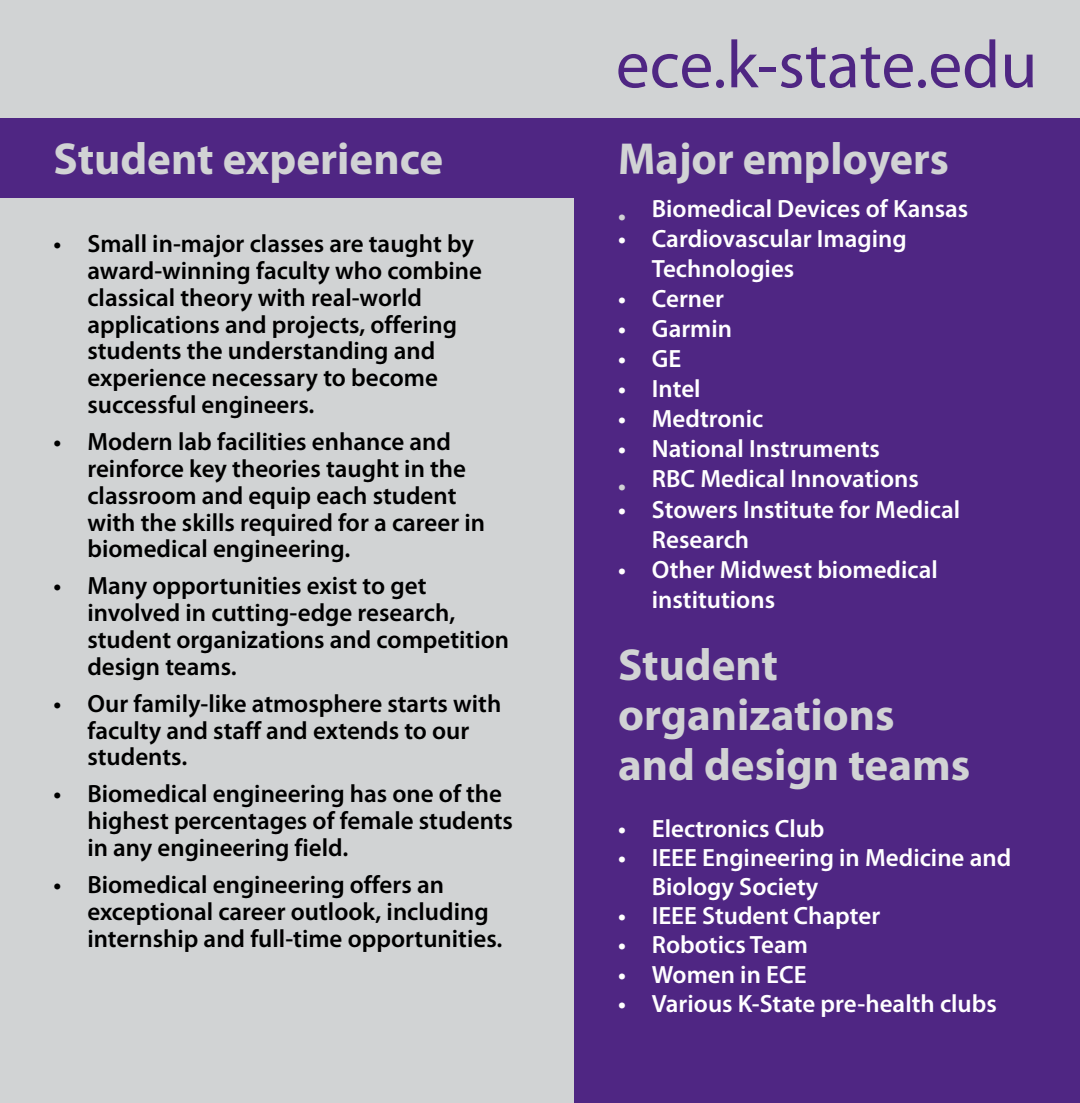
<style>
.page{position:relative;width:1080px;height:1103px;background:#fff}
.page>*{position:absolute;margin:0;border:0;box-sizing:border-box;transform-origin:0 0}
.t1{font:67.5px "Myriad Pro";color:#4f2683}
.t2{font:700 45px/50px "Myriad Pro";color:#d1d3d4}
.t3{font:600 25px/26.8px "Myriad Pro";color:#000}
.t4{font:600 25px/30px "Myriad Pro";color:#fff}
.s1{color:#d1d3d4}
</style>
<div class="page">
<div style="left:0;top:198px;width:670px;height:904px;background:#d1d3d4"></div>
<div style="left:0;top:117px;width:1080px;height:81px;background:#4f2683"></div>
<div style="left:0;top:0;width:1080px;height:117px;background:#d1d3d4"></div>
<div style="left:575px;top:124px;width:505px;height:978px;background:#4f2683"></div>
<h1 class="t1" style="left:616px;top:23px;width:423px">ece.k-state.edu</h1>
<h2 class="t2" style="left:54px;top:132px;width:391px">Student experience</h2>
<h2 class="t2" style="left:618px;top:132px;width:333px">Major employers</h2>
<p class="t3" style="left:87px;top:230px;width:396px;text-indent:-34px">• Small in-major classes are taught by award-winning faculty who combine classical theory with real-world applications and projects, offering students the understanding and experience necessary to become successful engineers.</p>
<p class="t3" style="left:87px;top:427px;width:399px;text-indent:-34px">• Modern lab facilities enhance and reinforce key theories taught in the classroom and equip each student with the skills required for a career in biomedical engineering.</p>
<p class="t3" style="left:87px;top:572px;width:423px;text-indent:-34px">• Many opportunities exist to get involved in cutting-edge research, student organizations and competition design teams.</p>
<p class="t3" style="left:87px;top:689px;width:415px;text-indent:-34px">• Our family-like atmosphere starts with faculty and staff and extends to our students.</p>
<p class="t3" style="left:87px;top:780px;width:427px;text-indent:-34px">• Biomedical engineering has one of the highest percentages of female students in any engineering field.</p>
<p class="t3" style="left:87px;top:870px;width:417px;text-indent:-34px">• Biomedical engineering offers an exceptional career outlook, including internship and full-time opportunities.</p>
<p class="t4" style="left:618px;top:193px;width:352px"><span class="s1">•</span> Biomedical Devices of Kansas</p>
<p class="t4" style="left:652px;top:223px;width:256px;text-indent:-34px">• Cardiovascular Imaging<br>Technologies</p>
<p class="t4" style="left:618px;top:283px;width:107px">• Cerner</p>
<p class="t4" style="left:618px;top:313px;width:116px">• Garmin</p>
<p class="t4" style="left:618px;top:343px;width:65px">• GE</p>
<p class="t4" style="left:618px;top:373px;width:84px">• Intel</p>
<p class="t4" style="left:618px;top:403px;width:147px">• Medtronic</p>
<p class="t4" style="left:618px;top:433px;width:263px">• National Instruments</p>
<p class="t4" style="left:618px;top:463px;width:302px"><span class="s1">•</span> RBC Medical Innovations</p>
<p class="t4" style="left:652px;top:493px;width:310px;text-indent:-34px">• Stowers Institute for Medical<br>Research</p>
<p class="t4" style="left:652px;top:553px;width:288px;text-indent:-34px">• Other Midwest biomedical institutions</p>
<h2 class="t2" style="left:618px;top:638px;width:354px">Student organizations and design teams</h2>
<p class="t4" style="left:618px;top:813px;width:208px">• Electronics Club</p>
<p class="t4" style="left:652px;top:842px;width:361px;line-height:29px;text-indent:-34px">• IEEE Engineering in Medicine and<br>Biology Society</p>
<p class="t4" style="left:618px;top:900px;width:264px">• IEEE Student Chapter</p>
<p class="t4" style="left:618px;top:929px;width:191px">• Robotics Team</p>
<p class="t4" style="left:618px;top:958px;width:190px">• Women in ECE</p>
<p class="t4" style="left:618px;top:987px;width:380px">• Various K-State pre-health clubs</p>
</div>
